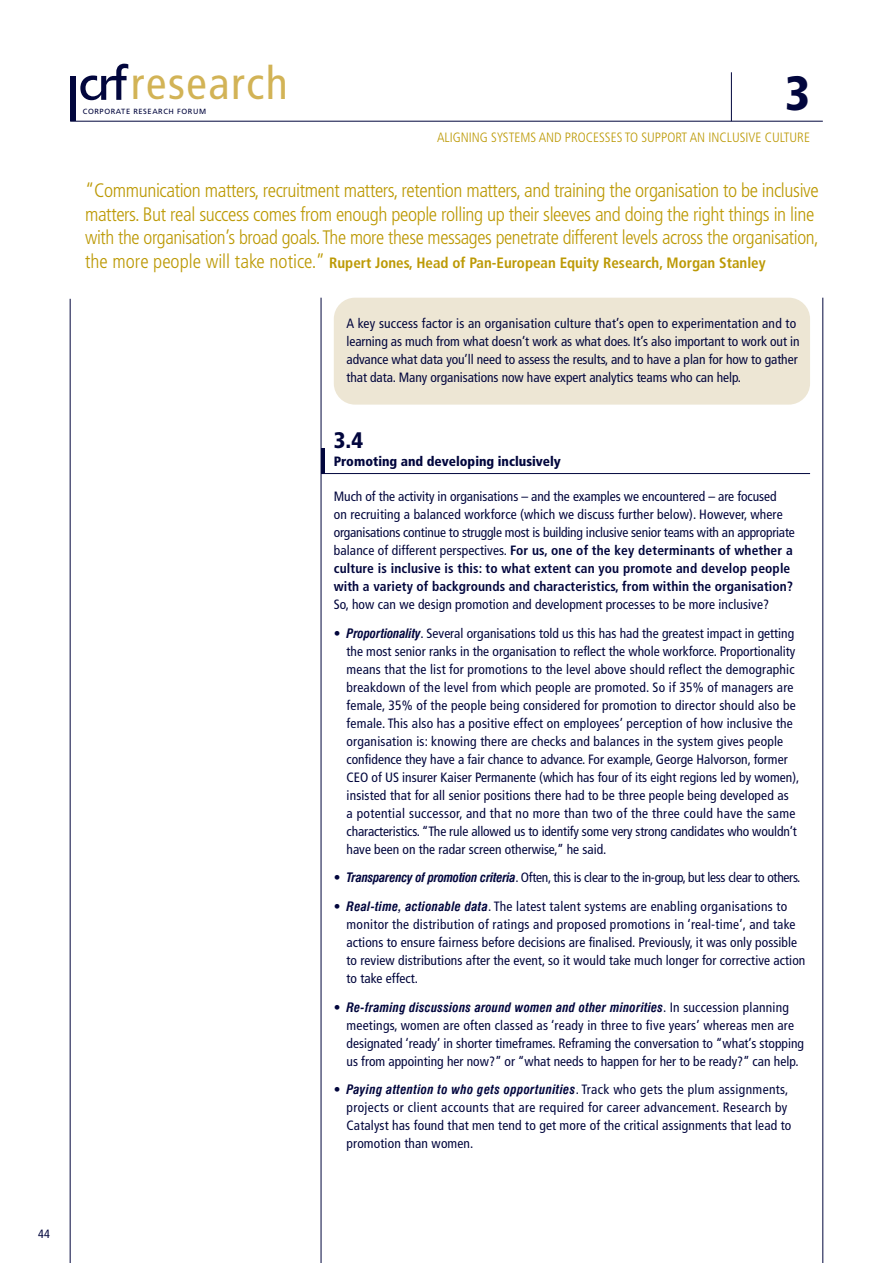
<style>
.page{position:relative;width:893px;height:1263px;background:#fff}
.page>*{position:absolute;margin:0;border:0;box-sizing:border-box;transform-origin:0 0}
.t1{font:900 condensed 48px "Frutiger";color:#02063d}
.t2{font:condensed 45.75px "Frutiger";letter-spacing:.035em;color:#d2b356}
.t3{font:900 condensed 22.5px "Frutiger";color:#02063d}
.t4{font:300 condensed 19.5px/23.4px "Frutiger";letter-spacing:-.02em;color:#bc9905}
.t5{font:700 condensed 15px "Frutiger";color:#bc9905}
.t6{font:condensed 13.5px/18px "Frutiger";letter-spacing:.005em;color:#02063d}
.t7{font:condensed 13.5px "Frutiger";letter-spacing:-.02em;color:#02063d}
.t8{font:300 condensed 13.5px "Frutiger";color:#bc9905}
.t9{font:900 condensed 13.5px "Frutiger";color:#02063d}
.t10{font:italic 700 condensed 12.75px "Swiss 721 BT";letter-spacing:.015em;color:#02063d}
.t11{font:condensed 12px "Frutiger";color:#02063d}
.t12{font:7.5px "Frutiger";letter-spacing:.075em;color:#02063d}
.s1{font-weight:300;font-size:19.5px}
.s2{font-weight:700}
.s3{font-family:"Swiss 721 BT";font-weight:700;font-style:italic;font-size:12.75px}
.s4{font-family:"Frutiger";font-weight:400;font-style:normal;font-size:13.5px}
</style>
<div class="page">
<div style="left:334px;top:298px;width:476px;height:107px;background:#ede6d4;border-radius:21px"></div>
<hr style="left:321px;top:448px;width:4px;height:25px;background:#02063d">
<hr style="left:321px;top:473px;width:489px;height:1px;background:#02063d">
<hr style="left:731px;top:72px;width:1px;height:49px;background:#02063d">
<hr style="left:70px;top:121px;width:753px;height:1px;background:#02063d">
<hr style="left:823px;top:298px;width:1px;height:965px;background:#02063d">
<hr style="left:70px;top:299px;width:1px;height:964px;background:#02063d">
<hr style="left:321px;top:298px;width:1px;height:965px;background:#02063d">
<div style="left:70px;top:77px;width:6px;height:44px;background:#02063d"></div>
<svg style="left:80px;top:64px;width:48px;height:36px"></svg>
<p class="t11" style="left:38px;top:1229px;width:13px">44</p>
<h2 class="t2" style="left:131px;top:65px;width:158px">research</h2>
<p class="t12" style="left:83px;top:108px;width:125px">CORPORATE RESEARCH FORUM</p>
<h1 class="t1" style="left:785px;top:74px;width:26px">3</h1>
<p class="t8" style="left:437px;top:132px;width:374px">ALIGNING SYSTEMS AND PROCESSES TO SUPPORT AN INCLUSIVE CULTURE</p>
<p class="t4" style="left:85px;top:181px;width:735px">“Communication matters, recruitment matters, retention matters, and training the organisation to be inclusive matters. But real success comes from enough people rolling up their sleeves and doing the right things in line with the organisation’s broad goals. The more these messages penetrate different levels across the organisation,</p>
<p class="t5" style="left:85px;top:256px;width:682px"><span class="s1">the more people will take notice.”</span> Rupert Jones, Head of Pan-European Equity Research, Morgan Stanley</p>
<p class="t6" style="left:347px;top:315px;width:454px">A key success factor is an organisation culture that’s open to experimentation and to learning as much from what doesn’t work as what does. It’s also important to work out in advance what data you’ll need to assess the results, and to have a plan for how to gather that data. Many organisations now have expert analytics teams who can help.</p>
<h3 class="t3" style="left:334px;top:431px;width:31px">3.4</h3>
<p class="t9" style="left:334px;top:456px;width:229px">Promoting and developing inclusively</p>
<p class="t6" style="left:334px;top:488px;width:462px">Much of the activity in organisations – and the examples we encountered – are focused<br>on recruiting a balanced workforce (which we discuss further below). However, where organisations continue to struggle most is building inclusive senior teams with an appropriate balance of different perspectives. <span class="s2">For us, one of the key determinants of whether a culture is inclusive is this: to what extent can you promote and develop people with a variety of backgrounds and characteristics, from within the organisation?</span></p>
<p class="t6" style="left:334px;top:596px;width:437px">So, how can we design promotion and development processes to be more inclusive?</p>
<p class="t6" style="left:347px;top:625px;width:454px;text-indent:-13px">• <span class="s3">Proportionality</span>. Several organisations told us this has had the greatest impact in getting the most senior ranks in the organisation to reflect the whole workforce. Proportionality means that the list for promotions to the level above should reflect the demographic breakdown of the level from which people are promoted. So if 35% of managers are female, 35% of the people being considered for promotion to director should also be female. This also has a positive effect on employees’ perception of how inclusive the organisation is: knowing there are checks and balances in the system gives people confidence they have a fair chance to advance. For example, George Halvorson, former CEO of US insurer Kaiser Permanente (which has four of its eight regions led by women), insisted that for all senior positions there had to be three people being developed as<br>a potential successor, and that no more than two of the three could have the same characteristics. “The rule allowed us to identify some very strong candidates who wouldn’t have been on the radar screen otherwise,” he said.</p>
<p class="t7" style="left:334px;top:872px;width:468px">• <span class="s3">Transparency of promotion criteria</span>. Often, this is clear to the in-group, but less clear to others.</p>
<p class="t6" style="left:347px;top:898px;width:460px;text-indent:-13px">• <span class="s3">Real-time, actionable data</span>. The latest talent systems are enabling organisations to monitor the distribution of ratings and proposed promotions in ‘real-time’, and take actions to ensure fairness before decisions are finalised. Previously, it was only possible to review distributions after the event, so it would take much longer for corrective action to take effect.</p>
<p class="t10" style="left:334px;top:1002px;width:457px"><span class="s4">•</span> Re-framing discussions around women and other minorities<span class="s4">. In succession planning</span></p>
<p class="t6" style="left:347px;top:1017px;width:459px">meetings, women are often classed as ‘ready in three to five years’ whereas men are designated ‘ready’ in shorter timeframes. Reframing the conversation to “what’s stopping us from appointing her now?” or “what needs to happen for her to be ready?” can help.</p>
<p class="t10" style="left:334px;top:1084px;width:456px"><span class="s4">•</span> Paying attention to who gets opportunities<span class="s4">. Track who gets the plum assignments,</span></p>
<p class="t6" style="left:347px;top:1099px;width:446px">projects or client accounts that are required for career advancement. Research by<br>Catalyst has found that men tend to get more of the critical assignments that lead to promotion than women.</p>
</div>
